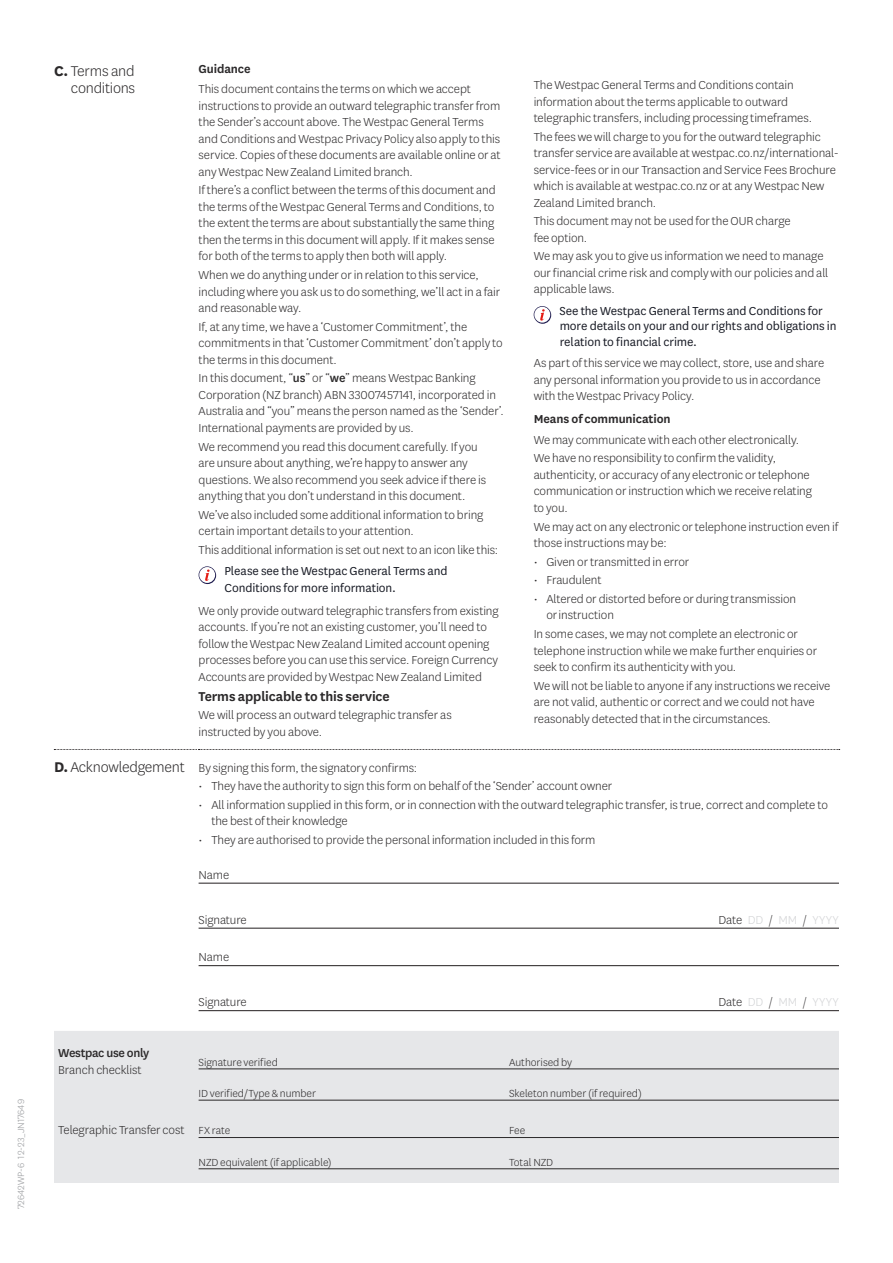
<style>
.page{position:relative;width:893px;height:1263px;background:#fff}
.page>*{position:absolute;margin:0;border:0;box-sizing:border-box;transform-origin:0 0}
.Section_Title{font:300 16.5px/16.5px "National LF";letter-spacing:-.015em;color:#2b292a;text-align:right}
.T_C_info_back_page_body_text{font:600 15px "National LF";letter-spacing:-.01em;color:#2b292a}
.T_C_info_back_page_body_text-2{font:300 13.5px/16.5px "National LF";letter-spacing:-.005em;color:#2b292a}
.Section_Data{font:300 13.5px/16.5px "National LF";letter-spacing:-.005em;color:#2b292a}
.T_C_info_back_page_body_text-3{font:13.5px/15px "National LF";letter-spacing:-.005em;color:#181b25}
.T_C_2023_New_format_Information_Icon_pul{font:13.5px/16.5px "National LF";letter-spacing:-.005em;color:#181b25}
.Section_Title-2{font:300 13.5px "National LF";letter-spacing:-.005em;color:#2b292a}
.T_C_info_Bold_heads{font:600 13.5px "National LF";letter-spacing:-.01em;color:#2b292a}
.Copy{font:300 13.5px "National LF";letter-spacing:-.01em;color:#d3d4d6}
.Copy-2{font:300 13.5px "National LF";letter-spacing:-.01em;color:#2b292a}
.Section_Title-3{font:500 13.5px "National LF";letter-spacing:-.025em;color:#2b292a}
.Section_Data_ULine{font:300 12px "National LF";letter-spacing:-.005em;color:#2b292a}
.t1{font:300 10.5px "National LF";color:#96989b}
.s1{font-weight:700}
.s2{font-weight:500}
.s3{color:#2b292a}
</style>
<div class="page">
<svg style="left:199px;top:566px;width:17px;height:18px"></svg>
<svg style="left:534px;top:306px;width:17px;height:18px"></svg>
<div style="left:54px;top:1031px;width:785px;height:152px;background:#e6e7e9"></div>
<svg style="left:54px;top:749px;width:786px;height:1px"></svg>
<hr style="left:199px;top:883px;width:640px;height:1px;background:#231f20">
<hr style="left:199px;top:928px;width:640px;height:1px;background:#231f20">
<hr style="left:199px;top:965px;width:640px;height:1px;background:#231f20">
<hr style="left:199px;top:1010px;width:640px;height:1px;background:#231f20">
<hr style="left:199px;top:1069px;width:640px;height:1px;background:#2b292a">
<hr style="left:199px;top:1100px;width:640px;height:1px;background:#2b292a">
<hr style="left:199px;top:1137px;width:640px;height:1px;background:#2b292a">
<hr style="left:199px;top:1168px;width:640px;height:1px;background:#2b292a">
<p class="t1" style="left:15px;top:1209px;width:111px;rotate:-90deg">72642WP-6 12-23_JN17649</p>
<p class="Section_Title" style="left:54px;top:62px;width:83px"><span class="s1">C.</span> Terms and conditions</p>
<p class="T_C_info_Bold_heads" style="left:199px;top:59px;width:54px">Guidance</p>
<p class="T_C_info_back_page_body_text-2" style="left:199px;top:81px;width:304px">This document contains the terms on which we accept instructions to provide an outward telegraphic transfer from the Sender’s account above. The Westpac General Terms and Conditions and Westpac Privacy Policy also apply to this service. Copies of these documents are available online or at any Westpac New Zealand Limited branch.</p>
<p class="T_C_info_back_page_body_text-2" style="left:199px;top:182px;width:299px;text-align:justify">If there’s a conflict between the terms of this document and the terms of the Westpac General Terms and Conditions, to the extent the terms are about substantially the same thing then the terms in this document will apply. If it makes sense for both of the terms to apply then both will apply.</p>
<p class="T_C_info_back_page_body_text-2" style="left:199px;top:266px;width:303px">When we do anything under or in relation to this service, including where you ask us to do something, we’ll act in a fair and reasonable way.</p>
<p class="T_C_info_back_page_body_text-2" style="left:199px;top:318px;width:306px">If, at any time, we have a ‘Customer Commitment’, the commitments in that ‘Customer Commitment’ don’t apply to the terms in this document.</p>
<p class="T_C_info_back_page_body_text-2" style="left:199px;top:370px;width:307px">In this document, “<span class="s2">us</span>” or “<span class="s2">we</span>” means Westpac Banking Corporation (NZ branch) ABN 33007457141, incorporated in Australia and “you” means the person named as the ‘Sender’.<br>International payments are provided by us.</p>
<p class="T_C_info_back_page_body_text-2" style="left:199px;top:438px;width:289px">We recommend you read this document carefully. If you are unsure about anything, we’re happy to answer any questions. We also recommend you seek advice if there is anything that you don’t understand in this document.</p>
<p class="T_C_info_back_page_body_text-2" style="left:199px;top:506px;width:286px">We’ve also included some additional information to bring certain important details to your attention.</p>
<p class="T_C_info_back_page_body_text-2" style="left:199px;top:541px;width:301px">This additional information is set out next to an icon like this:</p>
<p class="T_C_2023_New_format_Information_Icon_pul" style="left:224px;top:562px;width:225px">Please see the Westpac General Terms and<br>Conditions for more information.</p>
<p class="T_C_info_back_page_body_text-2" style="left:199px;top:602px;width:302px">We only provide outward telegraphic transfers from existing accounts. If you’re not an existing customer, you’ll need to follow the Westpac New Zealand Limited account opening processes before you can use this service. Foreign Currency Accounts are provided by Westpac New Zealand Limited</p>
<p class="T_C_info_back_page_body_text" style="left:199px;top:686px;width:193px">Terms applicable to this service</p>
<p class="T_C_info_back_page_body_text-2" style="left:199px;top:706px;width:255px">We will process an outward telegraphic transfer as instructed by you above.</p>
<p class="T_C_info_back_page_body_text-2" style="left:534px;top:76px;width:280px">The Westpac General Terms and Conditions contain information about the terms applicable to outward telegraphic transfers, including processing timeframes.</p>
<p class="T_C_info_back_page_body_text-2" style="left:534px;top:128px;width:307px">The fees we will charge to you for the outward telegraphic transfer service are available at westpac.co.nz/international&shy;service-fees or in our Transaction and Service Fees Brochure which is available at westpac.co.nz or at any Westpac New Zealand Limited branch.</p>
<p class="T_C_info_back_page_body_text-2" style="left:534px;top:213px;width:258px">This document may not be used for the OUR charge fee option.</p>
<p class="T_C_info_back_page_body_text-2" style="left:534px;top:248px;width:296px">We may ask you to give us information we need to manage our financial crime risk and comply with our policies and all applicable laws.</p>
<p class="T_C_info_back_page_body_text-3" style="left:559px;top:303px;width:278px">See the Westpac General Terms and Conditions for more details on your and our rights and obligations in</p>
<p class="T_C_info_back_page_body_text-3" style="left:560px;top:334px;width:139px">relation to financial crime.</p>
<p class="T_C_info_back_page_body_text-2" style="left:534px;top:354px;width:292px">As part of this service we may collect, store, use and share any personal information you provide to us in accordance with the Westpac Privacy Policy.</p>
<p class="T_C_info_Bold_heads" style="left:534px;top:409px;width:138px">Means of communication</p>
<p class="T_C_info_back_page_body_text-2" style="left:534px;top:431px;width:267px">We may communicate with each other electronically.</p>
<p class="T_C_info_back_page_body_text-2" style="left:534px;top:450px;width:280px">We have no responsibility to confirm the validity, authenticity, or accuracy of any electronic or telephone communication or instruction which we receive relating to you.</p>
<p class="T_C_info_back_page_body_text-2" style="left:534px;top:518px;width:306px">We may act on any electronic or telephone instruction even if those instructions may be:</p>
<p class="T_C_info_back_page_body_text-2" style="left:534px;top:553px;width:157px">• Given or transmitted in error</p>
<p class="T_C_info_back_page_body_text-2" style="left:534px;top:571px;width:69px">• Fraudulent</p>
<p class="T_C_info_back_page_body_text-2" style="left:546px;top:590px;width:251px;text-indent:-13px">• Altered or distorted before or during transmission or instruction</p>
<p class="T_C_info_back_page_body_text-2" style="left:534px;top:625px;width:285px">In some cases, we may not complete an electronic or telephone instruction while we make further enquiries or seek to confirm its authenticity with you.</p>
<p class="T_C_info_back_page_body_text-2" style="left:534px;top:677px;width:298px">We will not be liable to anyone if any instructions we receive are not valid, authentic or correct and we could not have reasonably detected that in the circumstances.</p>
<p class="Section_Title" style="left:54px;top:758px;width:132px"><span class="s1">D.</span> Acknowledgement</p>
<p class="Section_Data" style="left:199px;top:759px;width:220px">By signing this form, the signatory confirms:</p>
<p class="Section_Data" style="left:199px;top:777px;width:415px">• They have the authority to sign this form on behalf of the ‘Sender’ account owner</p>
<p class="Section_Data" style="left:211px;top:796px;width:618px;text-indent:-13px">• All information supplied in this form, or in connection with the outward telegraphic transfer, is true, correct and complete to the best of their knowledge</p>
<p class="Section_Data" style="left:199px;top:831px;width:398px">• They are authorised to provide the personal information included in this form</p>
<p class="Copy-2" style="left:199px;top:866px;width:32px">Name</p>
<p class="Copy-2" style="left:199px;top:911px;width:50px">Signature</p>
<p class="Copy" style="left:718px;top:911px;width:122px"><span class="s3">Date</span> DD <span class="s3">/</span> MM <span class="s3">/</span> YYYY</p>
<p class="Copy-2" style="left:199px;top:949px;width:32px">Name</p>
<p class="Copy-2" style="left:199px;top:994px;width:50px">Signature</p>
<p class="Copy" style="left:718px;top:994px;width:122px"><span class="s3">Date</span> DD <span class="s3">/</span> MM <span class="s3">/</span> YYYY</p>
<p class="Section_Title-3" style="left:58px;top:1044px;width:93px">Westpac use only</p>
<p class="Section_Title-2" style="left:58px;top:1061px;width:85px">Branch checklist</p>
<p class="Section_Data_ULine" style="left:199px;top:1054px;width:81px">Signature verified</p>
<p class="Section_Data_ULine" style="left:509px;top:1054px;width:65px">Authorised by</p>
<p class="Section_Data_ULine" style="left:199px;top:1086px;width:119px">ID verified/Type &amp; number</p>
<p class="Section_Data_ULine" style="left:509px;top:1086px;width:134px">Skeleton number (if required)</p>
<p class="Section_Title-2" style="left:58px;top:1122px;width:128px">Telegraphic Transfer cost</p>
<p class="Section_Data_ULine" style="left:199px;top:1123px;width:33px">FX rate</p>
<p class="Section_Data_ULine" style="left:509px;top:1123px;width:18px">Fee</p>
<p class="Section_Data_ULine" style="left:199px;top:1154px;width:135px">NZD equivalent (if applicable)</p>
<p class="Section_Data_ULine" style="left:509px;top:1154px;width:46px">Total NZD</p>
</div>
